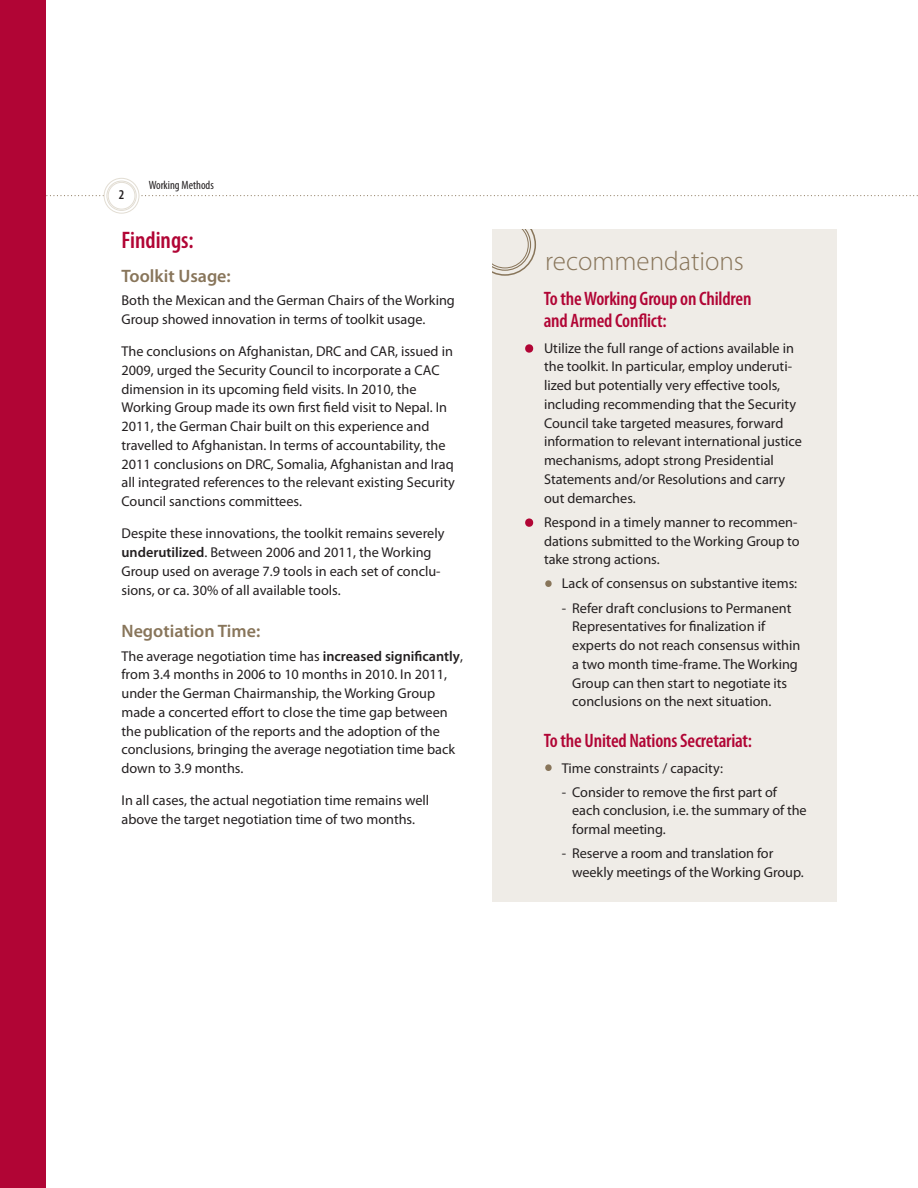
<style>
.page{position:relative;width:918px;height:1188px;background:#fff}
.page>*{position:absolute;margin:0;border:0;box-sizing:border-box;transform-origin:0 0}
.Box_title{font:300 27px "Myriad Pro";color:#88755a}
.Level_1{font:600 condensed 24px "Myriad Pro";color:#b10535}
.Box_subtitle{font:600 condensed 19.5px/21.8px "Myriad Pro";letter-spacing:-.01em;color:#b10535}
.Level_2{font:600 18px "Myriad Pro";color:#88755a}
.Body{font:14.25px/18.8px "Myriad Pro";color:#231f20}
.Box_-_Bullets{font:14.25px/18.8px "Myriad Pro";color:#231f20}
.Box_-_Sub_bullets{font:14.25px/18.8px "Myriad Pro";color:#231f20}
.Pagination{font:600 condensed 13.5px "Myriad Pro";color:#231f20}
.Bottom_Small_Text{font:condensed 12px "Myriad Pro";color:#231f20}
.s1{font-weight:600}
</style>
<div class="page">
<svg style="left:46px;top:195px;width:872px;height:1px"></svg>
<svg style="left:104px;top:178px;width:35px;height:35px"></svg>
<div style="left:104px;top:178px;width:35px;height:35px;border:1px solid #e2ddd3;border-radius:50%"></div>
<div style="left:107px;top:181px;width:29px;height:30px;background:#eae6df;border:1px solid #e2ddd3;border-radius:50%"></div>
<div style="left:108px;top:182px;width:27px;height:27px;background:#fff;border-radius:50%"></div>
<div style="left:108px;top:182px;width:27px;height:28px;border:1px solid #e2ddd3;border-radius:50%"></div>
<div style="left:0;top:0;width:46px;height:1188px;background:#b10535"></div>
<div style="left:493px;top:230px;width:344px;height:672px;background:#efece7"></div>
<svg style="left:493px;top:230px;width:43px;height:46px"></svg>
<div style="left:525px;top:344px;width:8px;height:9px;background:#b10535;border-radius:50%"></div>
<div style="left:525px;top:518px;width:8px;height:9px;background:#b10535;border-radius:50%"></div>
<div style="left:545px;top:580px;width:7px;height:7px;background:#88755a;border-radius:50%"></div>
<div style="left:545px;top:764px;width:7px;height:7px;background:#88755a;border-radius:50%"></div>
<p class="Bottom_Small_Text" style="left:149px;top:178px;width:67px">Working Methods</p>
<p class="Pagination" style="left:119px;top:187px;width:7px">2</p>
<p class="Level_1" style="left:122px;top:226px;width:74px">Findings:</p>
<p class="Level_2" style="left:122px;top:265px;width:111px">Toolkit Usage:</p>
<p class="Body" style="left:122px;top:291px;width:335px">Both the Mexican and the German Chairs of the Working<br>Group showed innovation in terms of toolkit usage.</p>
<p class="Body" style="left:122px;top:342px;width:335px">The conclusions on Afghanistan, DRC and CAR, issued in 2009, urged the Security Council to incorporate a CAC dimension in its upcoming field visits. In 2010, the Working Group made its own first field visit to Nepal. In 2011, the German Chair built on this experience and travelled to Afghanistan. In terms of accountability, the 2011 conclusions on DRC, Somalia, Afghanistan and Iraq all integrated references to the relevant existing Security Council sanctions committees.</p>
<p class="Body" style="left:122px;top:524px;width:324px">Despite these innovations, the toolkit remains severely <span class="s1">underutilized</span>. Between 2006 and 2011, the Working Group used on average 7.9 tools in each set of conclu&shy;sions, or ca. 30% of all available tools.</p>
<p class="Level_2" style="left:122px;top:620px;width:140px">Negotiation Time:</p>
<p class="Body" style="left:122px;top:646px;width:343px">The average negotiation time has <span class="s1">increased significantly</span>, from 3.4 months in 2006 to 10 months in 2010. In 2011, under the German Chairmanship, the Working Group made a concerted effort to close the time gap between the publication of the reports and the adoption of the conclusions, bringing the average negotiation time back down to 3.9 months.</p>
<p class="Body" style="left:122px;top:791px;width:309px">In all cases, the actual negotiation time remains well above the target negotiation time of two months.</p>
<p class="Box_title" style="left:545px;top:246px;width:200px">recommendations</p>
<p class="Box_subtitle" style="left:544px;top:288px;width:209px">To the Working Group on Children and Armed Conflict:</p>
<p class="Box_-_Bullets" style="left:544px;top:338px;width:260px">Utilize the full range of actions available in the toolkit. In particular, employ underuti&shy;lized but potentially very effective tools, including recommending that the Security Council take targeted measures, forward information to relevant international justice mechanisms, adopt strong Presidential Statements and/or Resolutions and carry out demarches.</p>
<p class="Box_-_Bullets" style="left:544px;top:512px;width:257px">Respond in a timely manner to recommen&shy;dations submitted to the Working Group to take strong actions.</p>
<p class="Box_-_Sub_bullets" style="left:562px;top:574px;width:237px">Lack of consensus on substantive items:</p>
<p class="Box_-_Sub_bullets" style="left:572px;top:598px;width:230px;text-indent:-10px">- Refer draft conclusions to Permanent Representatives for finalization if experts do not reach consensus within a two month time-frame. The Working Group can then start to negotiate its conclusions on the next situation.</p>
<p class="Box_subtitle" style="left:544px;top:730px;width:210px">To the United Nations Secretariat:</p>
<p class="Box_-_Sub_bullets" style="left:562px;top:758px;width:163px">Time constraints / capacity:</p>
<p class="Box_-_Sub_bullets" style="left:572px;top:782px;width:236px;text-indent:-10px">- Consider to remove the first part of each conclusion, i.e. the summary of the formal meeting.</p>
<p class="Box_-_Sub_bullets" style="left:572px;top:844px;width:233px;text-indent:-10px">- Reserve a room and translation for weekly meetings of the Working Group.</p>
</div>
